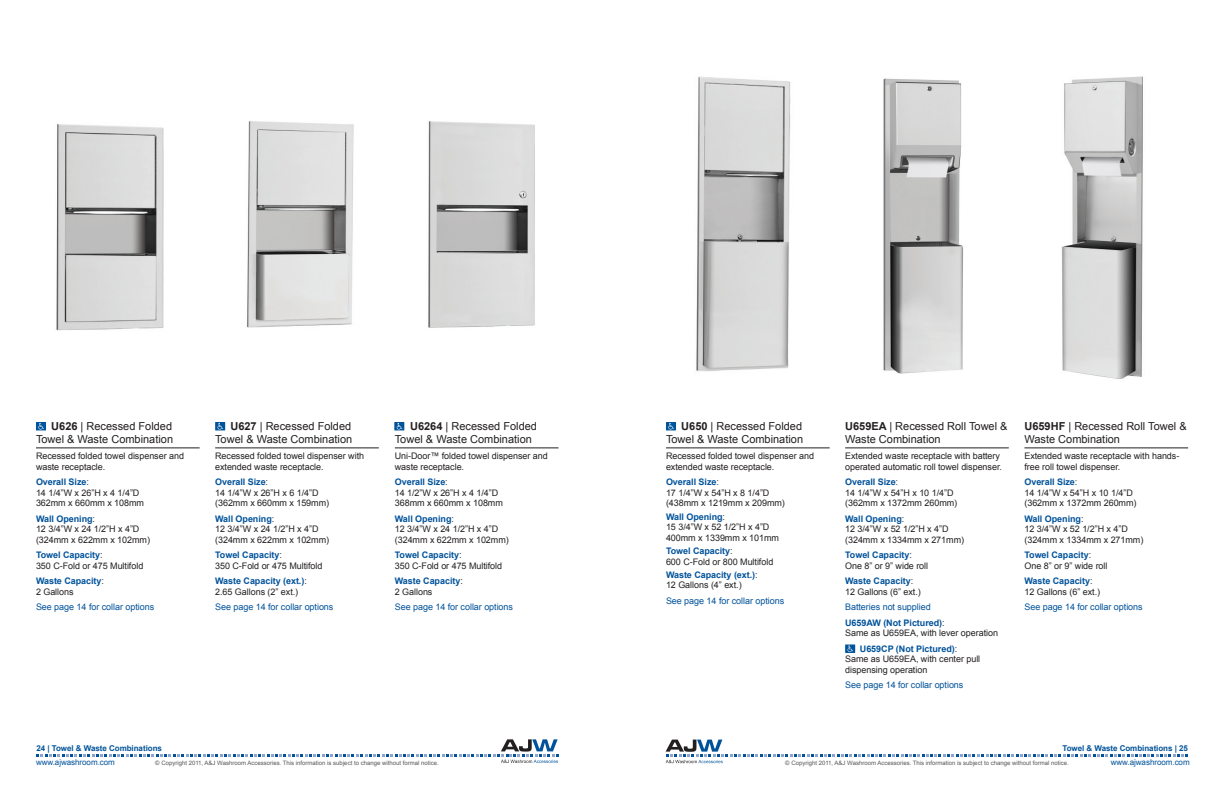
<style>
.page{position:relative;width:1224px;height:792px;background:#fff}
.page>*{position:absolute;margin:0;border:0;box-sizing:border-box;transform-origin:0 0}
.Product_Header{font:11px/13.2px "Arial";color:#231f20;text-align:right}
.Spec_Copy{font:9px/10.5px "Arial";letter-spacing:-.005em;color:#231f20}
.Description{font:9px/11px "Arial";letter-spacing:-.005em;color:#231f20}
.Spec_Copy-2{font:9px "Arial";letter-spacing:-.005em;color:#01529a}
.Body_Copy{font:9px/10.5px "Arial";letter-spacing:-.005em;color:#231f20}
.Spec_Copy-3{font:700 9px/10.5px "Arial";letter-spacing:-.005em;color:#01529a}
.Body_Copy-2{font:700 8px "Arial";letter-spacing:-.005em;color:#01529a}
.t1{font:8px "Arial";letter-spacing:-.005em;color:#01529a}
.t2{font:6px "Arial";color:#57585a}
.s1{font-weight:700}
.s2{font-weight:700;color:#01529a}
.s3{font-weight:400;color:#231f20}
</style>
<div class="page">
<svg style="left:36px;top:739px;width:522px;height:24px"></svg>
<svg style="left:666px;top:740px;width:522px;height:23px"></svg>
<img style="left:56px;top:124px;width:108px;height:207px">
<img style="left:696px;top:76px;width:95px;height:295px">
<img style="left:247px;top:121px;width:107px;height:207px">
<img style="left:428px;top:121px;width:107px;height:207px">
<hr style="left:36px;top:448px;width:164px;height:1px;background:#231f20">
<hr style="left:215px;top:448px;width:164px;height:1px;background:#231f20">
<hr style="left:666px;top:448px;width:164px;height:1px;background:#231f20">
<hr style="left:395px;top:448px;width:163px;height:1px;background:#231f20">
<img style="left:1061px;top:76px;width:82px;height:303px">
<img style="left:883px;top:78px;width:80px;height:296px">
<hr style="left:1024px;top:448px;width:164px;height:1px;background:#231f20">
<hr style="left:845px;top:448px;width:164px;height:1px;background:#231f20">
<div style="left:36px;top:422px;width:10px;height:8px;background:#00549c"></div>
<svg style="left:38px;top:423px;width:6px;height:7px"></svg>
<svg style="left:215px;top:422px;width:10px;height:8px"></svg>
<svg style="left:218px;top:423px;width:5px;height:7px"></svg>
<svg style="left:394px;top:422px;width:10px;height:8px"></svg>
<svg style="left:397px;top:423px;width:5px;height:7px"></svg>
<div style="left:666px;top:422px;width:10px;height:8px;background:#00549c"></div>
<svg style="left:668px;top:423px;width:6px;height:7px"></svg>
<div style="left:845px;top:644px;width:10px;height:9px;background:#00549c"></div>
<svg style="left:848px;top:645px;width:5px;height:8px"></svg>
<p class="Product_Header" style="left:36px;top:420px;width:139px"><span class="s1">U626</span> | Recessed Folded<br>Towel &amp; Waste Combination</p>
<p class="Description" style="left:36px;top:450px;width:150px">Recessed folded towel dispenser and waste receptacle.</p>
<p class="Spec_Copy" style="left:36px;top:477px;width:110px"><span class="s2">Overall Size</span>:<br>14 1/4”W x 26”H x 4 1/4”D<br>362mm x 660mm x 108mm</p>
<p class="Spec_Copy" style="left:36px;top:514px;width:116px"><span class="s2">Wall Opening</span>:<br>12 3/4”W x 24 1/2”H x 4”D (324mm x 622mm x 102mm)</p>
<p class="Spec_Copy" style="left:36px;top:550px;width:109px"><span class="s2">Towel Capacity</span>:<br>350 C-Fold or 475 Multifold</p>
<p class="Spec_Copy-3" style="left:36px;top:576px;width:70px">Waste Capacity<span class="s3">:<br>2 Gallons</span></p>
<p class="Spec_Copy-2" style="left:36px;top:601px;width:120px">See page 14 for collar options</p>
<p class="Product_Header" style="left:215px;top:420px;width:139px"><span class="s1">U627</span> | Recessed Folded<br>Towel &amp; Waste Combination</p>
<p class="Description" style="left:215px;top:450px;width:150px">Recessed folded towel dispenser with extended waste receptacle.</p>
<p class="Spec_Copy" style="left:215px;top:477px;width:116px"><span class="s2">Overall Size</span>:<br>14 1/4”W x 26”H x 6 1/4”D (362mm x 660mm x 159mm)</p>
<p class="Spec_Copy" style="left:215px;top:514px;width:116px"><span class="s2">Wall Opening</span>:<br>12 3/4”W x 24 1/2”H x 4”D (324mm x 622mm x 102mm)</p>
<p class="Spec_Copy" style="left:215px;top:550px;width:109px"><span class="s2">Towel Capacity</span>:<br>350 C-Fold or 475 Multifold</p>
<p class="Spec_Copy" style="left:215px;top:576px;width:93px"><span class="s2">Waste Capacity (ext.)</span>:<br>2.65 Gallons (2” ext.)</p>
<p class="Spec_Copy-2" style="left:215px;top:601px;width:120px">See page 14 for collar options</p>
<p class="Product_Header" style="left:395px;top:420px;width:144px;text-align:left;text-indent:15px"><span class="s1">U6264</span> | Recessed Folded<br>Towel &amp; Waste Combination</p>
<p class="Description" style="left:395px;top:450px;width:154px">Uni-Door™ folded towel dispenser and waste receptacle.</p>
<p class="Spec_Copy" style="left:395px;top:477px;width:110px"><span class="s2">Overall Size</span>:<br>14 1/2”W x 26”H x 4 1/4”D<br>368mm x 660mm x 108mm</p>
<p class="Spec_Copy" style="left:395px;top:514px;width:116px"><span class="s2">Wall Opening</span>:<br>12 3/4”W x 24 1/2”H x 4”D (324mm x 622mm x 102mm)</p>
<p class="Spec_Copy" style="left:395px;top:550px;width:109px"><span class="s2">Towel Capacity</span>:<br>350 C-Fold or 475 Multifold</p>
<p class="Spec_Copy-3" style="left:395px;top:576px;width:70px">Waste Capacity<span class="s3">:<br>2 Gallons</span></p>
<p class="Spec_Copy-2" style="left:395px;top:601px;width:120px">See page 14 for collar options</p>
<p class="Product_Header" style="left:666px;top:420px;width:139px"><span class="s1">U650</span> | Recessed Folded<br>Towel &amp; Waste Combination</p>
<p class="Description" style="left:666px;top:450px;width:150px">Recessed folded towel dispenser and extended waste receptacle.</p>
<p class="Body_Copy" style="left:666px;top:477px;width:120px"><span class="s2">Overall Size</span>:<br>17 1/4”W x 54”H x 8 1/4”D (438mm x 1219mm x 209mm)</p>
<p class="Body_Copy" style="left:666px;top:511px;width:115px"><span class="s2">Wall Opening</span>:<br>15 3/4”W x 52 1/2”H x 4”D<br>400mm x 1339mm x 101mm</p>
<p class="Body_Copy" style="left:666px;top:546px;width:109px"><span class="s2">Towel Capacity</span>:<br>600 C-Fold or 800 Multifold</p>
<p class="Spec_Copy-3" style="left:666px;top:570px;width:93px">Waste Capacity (ext.)<span class="s3">:<br>12 Gallons (4” ext.)</span></p>
<p class="Spec_Copy-2" style="left:666px;top:595px;width:120px">See page 14 for collar options</p>
<p class="Product_Header" style="left:845px;top:420px;width:164px;text-align:left"><span class="s1">U659EA</span> | Recessed Roll Towel &amp;<br>Waste Combination</p>
<p class="Description" style="left:845px;top:450px;width:158px">Extended waste receptacle with battery operated automatic roll towel dispenser.</p>
<p class="Spec_Copy" style="left:845px;top:477px;width:114px"><span class="s2">Overall Size</span>:<br>14 1/4”W x 54”H x 10 1/4”D (362mm x 1372mm 260mm)</p>
<p class="Spec_Copy" style="left:845px;top:514px;width:120px"><span class="s2">Wall Opening</span>:<br>12 3/4”W x 52 1/2”H x 4”D (324mm x 1334mm x 271mm)</p>
<p class="Spec_Copy" style="left:845px;top:550px;width:85px"><span class="s2">Towel Capacity</span>:<br>One 8” or 9” wide roll</p>
<p class="Spec_Copy" style="left:845px;top:576px;width:77px"><span class="s2">Waste Capacity</span>:<br>12 Gallons (6” ext.)</p>
<p class="Spec_Copy-2" style="left:845px;top:601px;width:87px">Batteries not supplied</p>
<p class="Spec_Copy" style="left:845px;top:618px;width:154px"><span class="s2">U659AW (Not Pictured)</span>:<br>Same as U659EA, with lever operation</p>
<p class="Spec_Copy" style="left:845px;top:644px;width:137px;text-indent:15px"><span class="s2">U659CP (Not Pictured)</span>:<br>Same as U659EA, with center pull dispensing operation</p>
<p class="Spec_Copy-2" style="left:845px;top:679px;width:120px">See page 14 for collar options</p>
<p class="Product_Header" style="left:1024px;top:420px;width:164px;text-align:left"><span class="s1">U659HF</span> | Recessed Roll Towel &amp;<br>Waste Combination</p>
<p class="Description" style="left:1024px;top:450px;width:156px">Extended waste receptacle with hands&shy;free roll towel dispenser.</p>
<p class="Spec_Copy" style="left:1024px;top:477px;width:114px"><span class="s2">Overall Size</span>:<br>14 1/4”W x 54”H x 10 1/4”D (362mm x 1372mm 260mm)</p>
<p class="Spec_Copy" style="left:1024px;top:514px;width:120px"><span class="s2">Wall Opening</span>:<br>12 3/4”W x 52 1/2”H x 4”D (324mm x 1334mm x 271mm)</p>
<p class="Spec_Copy" style="left:1024px;top:550px;width:85px"><span class="s2">Towel Capacity</span>:<br>One 8” or 9” wide roll</p>
<p class="Spec_Copy" style="left:1024px;top:576px;width:77px"><span class="s2">Waste Capacity</span>:<br>12 Gallons (6” ext.)</p>
<p class="Spec_Copy-2" style="left:1024px;top:601px;width:120px">See page 14 for collar options</p>
<p class="Body_Copy-2" style="left:36px;top:743px;width:127px">24 | Towel &amp; Waste Combinations</p>
<p class="Body_Copy-2" style="left:1063px;top:743px;width:127px">Towel &amp; Waste Combinations | 25</p>
<p class="t1" style="left:36px;top:757px;width:80px">www.ajwashroom.com</p>
<p class="t2" style="left:155px;top:759px;width:285px">© Copyright 2011, A&amp;J Washroom Accessories. This information is subject to change without formal notice.</p>
<p class="t2" style="left:785px;top:759px;width:285px">© Copyright 2011, A&amp;J Washroom Accessories. This information is subject to change without formal notice.</p>
<p class="t1" style="left:1111px;top:757px;width:80px">www.ajwashroom.com</p>
</div>
